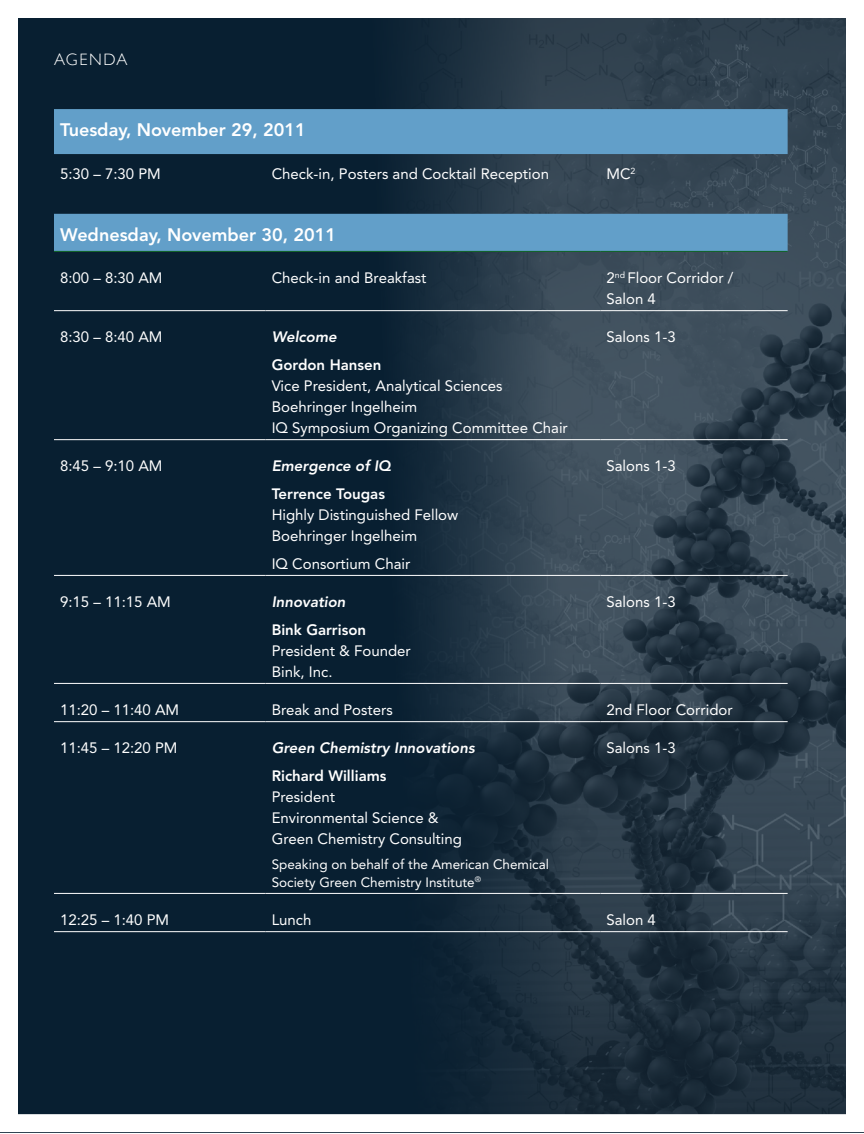
<style>
.page{position:relative;width:864px;height:1134px;background:#fff}
.page>*{position:absolute;margin:0;border:0;box-sizing:border-box;transform-origin:0 0}
.t1{font:800 18px "Avenir";color:#fff}
.Paragraph_Style_2{font:300 16.5px "Gill Sans";letter-spacing:.1em;color:#fff}
.t2{font:15px/21px "Avenir";color:#fff}
.table_bold{font:italic 800 15px "Avenir";color:#fff}
.t3{font:13.5px/18px "Avenir";color:#fff}
.s1{font-weight:800}
</style>
<div class="page">
<div style="left:0;top:0;width:864px;height:1132px;background:#081f31"></div>
<img style="left:272px;top:19px;width:573px;height:1094px">
<div style="left:0;top:0;width:864px;height:1132px;border:18px solid #fff"></div>
<svg style="left:54px;top:109px;width:734px;height:142px;fill:#629fc9"></svg>
<hr style="left:54px;top:310px;width:212px;height:1px;background:#fff">
<hr style="left:266px;top:310px;width:334px;height:1px;background:#fff">
<hr style="left:600px;top:310px;width:188px;height:1px;background:#fff">
<hr style="left:54px;top:439px;width:212px;height:1px;background:#fff">
<hr style="left:600px;top:439px;width:188px;height:1px;background:#fff">
<hr style="left:266px;top:439px;width:334px;height:1px;background:#fff">
<hr style="left:54px;top:251px;width:212px;height:1px;background:#0f6425">
<hr style="left:266px;top:251px;width:334px;height:1px;background:#0f6425">
<hr style="left:600px;top:251px;width:188px;height:1px;background:#0f6425">
<hr style="left:266px;top:575px;width:334px;height:1px;background:#fff">
<hr style="left:54px;top:575px;width:212px;height:1px;background:#fff">
<hr style="left:600px;top:575px;width:188px;height:1px;background:#fff">
<hr style="left:54px;top:683px;width:212px;height:1px;background:#fff">
<hr style="left:266px;top:683px;width:334px;height:1px;background:#fff">
<hr style="left:600px;top:683px;width:188px;height:1px;background:#fff">
<hr style="left:54px;top:721px;width:212px;height:1px;background:#fff">
<hr style="left:266px;top:721px;width:334px;height:1px;background:#fff">
<hr style="left:600px;top:721px;width:188px;height:1px;background:#fff">
<hr style="left:54px;top:893px;width:212px;height:1px;background:#fff">
<hr style="left:600px;top:893px;width:188px;height:1px;background:#fff">
<hr style="left:266px;top:893px;width:334px;height:1px;background:#fff">
<hr style="left:54px;top:931px;width:212px;height:1px;background:#fff">
<hr style="left:266px;top:931px;width:334px;height:1px;background:#fff">
<hr style="left:600px;top:931px;width:188px;height:1px;background:#fff">
<p class="Paragraph_Style_2" style="left:54px;top:50px;width:75px">AGENDA</p>
<p class="t1" style="left:60px;top:119px;width:247px">Tuesday, November 29, 2011</p>
<p class="t2" style="left:60px;top:163px;width:102px">5:30 – 7:30 PM</p>
<p class="t2" style="left:272px;top:163px;width:279px">Check-in, Posters and Cocktail Reception</p>
<p class="t2" style="left:606px;top:163px;width:31px">MC<sup>2</sup></p>
<p class="t1" style="left:60px;top:224px;width:278px">Wednesday, November 30, 2011</p>
<p class="t2" style="left:60px;top:267px;width:104px">8:00 – 8:30 AM</p>
<p class="t2" style="left:272px;top:267px;width:156px">Check-in and Breakfast</p>
<p class="t2" style="left:606px;top:267px;width:128px">2<sup>nd</sup> Floor Corridor /<br>Salon 4</p>
<p class="t2" style="left:60px;top:327px;width:104px">8:30 – 8:40 AM</p>
<p class="table_bold" style="left:272px;top:328px;width:66px">Welcome</p>
<p class="t2" style="left:272px;top:354px;width:298px"><span class="s1">Gordon Hansen<br></span>Vice President, Analytical Sciences<br>Boehringer Ingelheim<br>IQ Symposium Organizing Committee Chair</p>
<p class="t2" style="left:606px;top:327px;width:71px">Salons 1-3</p>
<p class="t2" style="left:60px;top:456px;width:104px">8:45 – 9:10 AM</p>
<p class="table_bold" style="left:272px;top:457px;width:121px">Emergence of IQ</p>
<p class="t2" style="left:272px;top:483px;width:188px"><span class="s1">Terrence Tougas<br></span>Highly Distinguished Fellow<br>Boehringer Ingelheim</p>
<p class="t2" style="left:272px;top:553px;width:140px">IQ Consortium Chair</p>
<p class="t2" style="left:60px;top:591px;width:112px">9:15 – 11:15 AM</p>
<p class="table_bold" style="left:272px;top:593px;width:75px">Innovation</p>
<p class="t2" style="left:272px;top:619px;width:141px"><span class="s1">Bink Garrison<br></span>President &amp; Founder<br>Bink, Inc.</p>
<p class="t2" style="left:606px;top:456px;width:71px">Salons 1-3</p>
<p class="t2" style="left:606px;top:591px;width:71px">Salons 1-3</p>
<p class="t2" style="left:60px;top:699px;width:121px">11:20 – 11:40 AM</p>
<p class="t2" style="left:272px;top:699px;width:123px">Break and Posters</p>
<p class="t2" style="left:606px;top:699px;width:128px">2nd Floor Corridor</p>
<p class="t2" style="left:60px;top:738px;width:119px">11:45 – 12:20 PM</p>
<p class="table_bold" style="left:272px;top:739px;width:205px">Green Chemistry Innovations</p>
<p class="t2" style="left:272px;top:765px;width:192px"><span class="s1">Richard Williams<br></span>President<br>Environmental Science &amp;<br>Green Chemistry Consulting</p>
<p class="t3" style="left:272px;top:855px;width:279px">Speaking on behalf of the American Chemical<br>Society Green Chemistry Institute<sup>®</sup></p>
<p class="t2" style="left:606px;top:738px;width:71px">Salons 1-3</p>
<p class="t2" style="left:60px;top:909px;width:111px">12:25 – 1:40 PM</p>
<p class="t2" style="left:272px;top:909px;width:41px">Lunch</p>
<p class="t2" style="left:606px;top:909px;width:51px">Salon 4</p>
</div>
